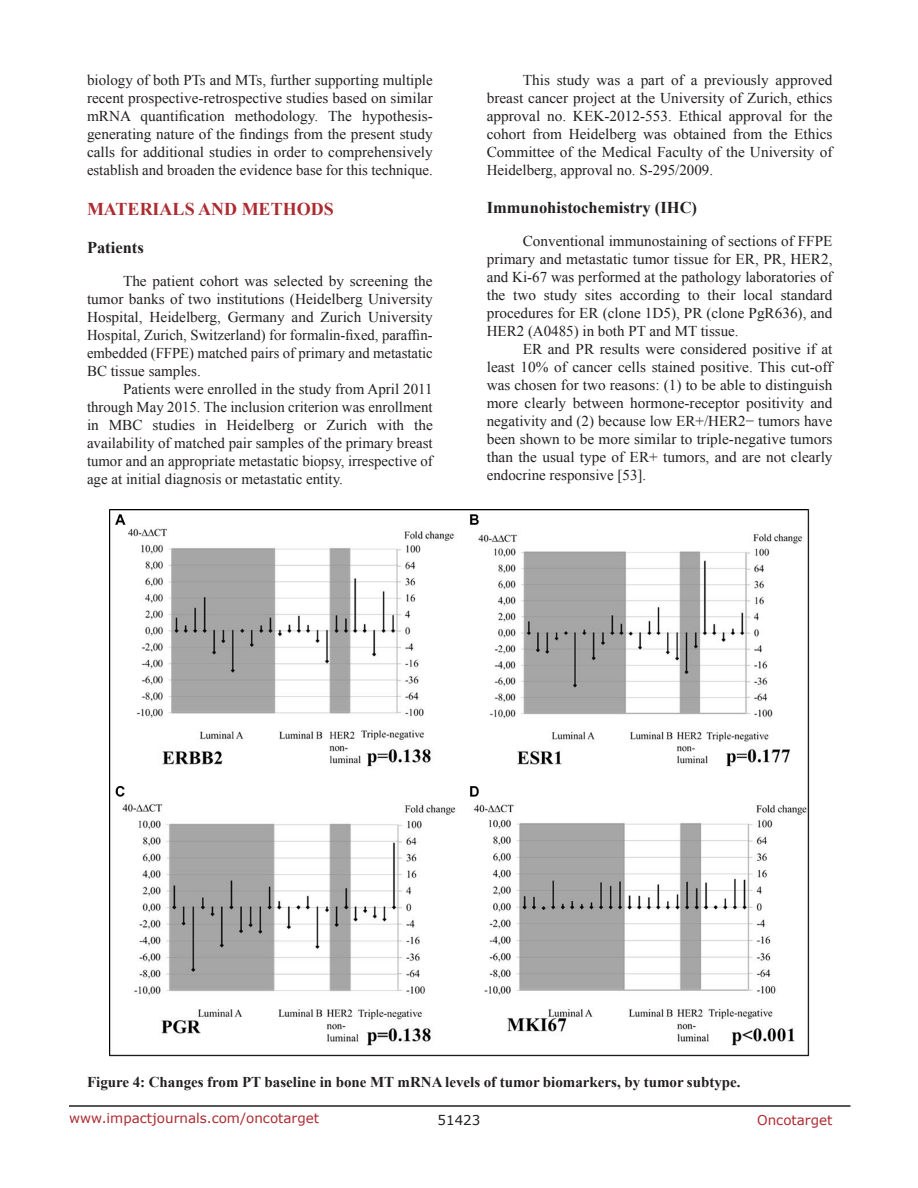
<style>
.page{position:relative;width:918px;height:1188px;background:#fff}
.page>*{position:absolute;margin:0;border:0;box-sizing:border-box;transform-origin:0 0}
.Heading{font:700 18px "Times New Roman";color:#ac2b31}
.SubHeading_middle{font:700 16.5px "Times New Roman";color:#231f20}
.SubHeading{font:700 16.5px "Times New Roman";color:#231f20}
.BodyText{font:15px/18px "Times New Roman";color:#231f20;text-align:justify}
.FigureText{font:700 15px "Times New Roman";color:#231f20}
.t1{font:13.5px "Verdana";color:#ac2b31}
.t2{font:13.5px "Verdana";color:#231f20}
</style>
<div class="page">
<hr style="left:69px;top:1105px;width:781px;height:2px;background:#231f20">
<img style="left:110px;top:509px;width:700px;height:548px">
<p class="BodyText" style="left:87px;top:71px;width:347px">biology of both PTs and MTs, further supporting multiple recent prospective-retrospective studies based on similar mRNA quantification methodology. The hypothesis&shy;generating nature of the findings from the present study calls for additional studies in order to comprehensively establish and broaden the evidence base for this technique.</p>
<p class="Heading" style="left:87px;top:197px;width:248px">MATERIALS AND METHODS</p>
<p class="SubHeading" style="left:87px;top:236px;width:58px">Patients</p>
<p class="BodyText" style="left:87px;top:272px;width:347px;text-indent:36px">The patient cohort was selected by screening the tumor banks of two institutions (Heidelberg University Hospital, Heidelberg, Germany and Zurich University Hospital, Zurich, Switzerland) for formalin-fixed, paraffin&shy;embedded (FFPE) matched pairs of primary and metastatic BC tissue samples.</p>
<p class="BodyText" style="left:87px;top:380px;width:347px;text-indent:36px">Patients were enrolled in the study from April 2011 through May 2015. The inclusion criterion was enrollment in MBC studies in Heidelberg or Zurich with the availability of matched pair samples of the primary breast tumor and an appropriate metastatic biopsy, irrespective of age at initial diagnosis or metastatic entity.</p>
<p class="BodyText" style="left:487px;top:71px;width:347px;text-indent:36px">This study was a part of a previously approved breast cancer project at the University of Zurich, ethics approval no. KEK-2012-553. Ethical approval for the cohort from Heidelberg was obtained from the Ethics Committee of the Medical Faculty of the University of Heidelberg, approval no. S-295/2009.</p>
<p class="SubHeading_middle" style="left:487px;top:196px;width:212px">Immunohistochemistry (IHC)</p>
<p class="BodyText" style="left:487px;top:232px;width:347px;text-indent:36px">Conventional immunostaining of sections of FFPE primary and metastatic tumor tissue for ER, PR, HER2, and Ki-67 was performed at the pathology laboratories of the two study sites according to their local standard procedures for ER (clone 1D5), PR (clone PgR636), and HER2 (A0485) in both PT and MT tissue.</p>
<p class="BodyText" style="left:487px;top:340px;width:347px;text-indent:36px">ER and PR results were considered positive if at least 10% of cancer cells stained positive. This cut-off was chosen for two reasons: (1) to be able to distinguish more clearly between hormone-receptor positivity and negativity and (2) because low ER+/HER2− tumors have been shown to be more similar to triple-negative tumors than the usual type of ER+ tumors, and are not clearly endocrine responsive [53].</p>
<p class="FigureText" style="left:87px;top:1072px;width:655px">Figure 4: Changes from PT baseline in bone MT mRNA levels of tumor biomarkers, by tumor subtype.</p>
<p class="t1" style="left:69px;top:1109px;width:252px">www.impactjournals.com/oncotarget</p>
<p class="t2" style="left:438px;top:1111px;width:44px">51423</p>
<p class="t1" style="left:757px;top:1111px;width:77px">Oncotarget</p>
</div>
